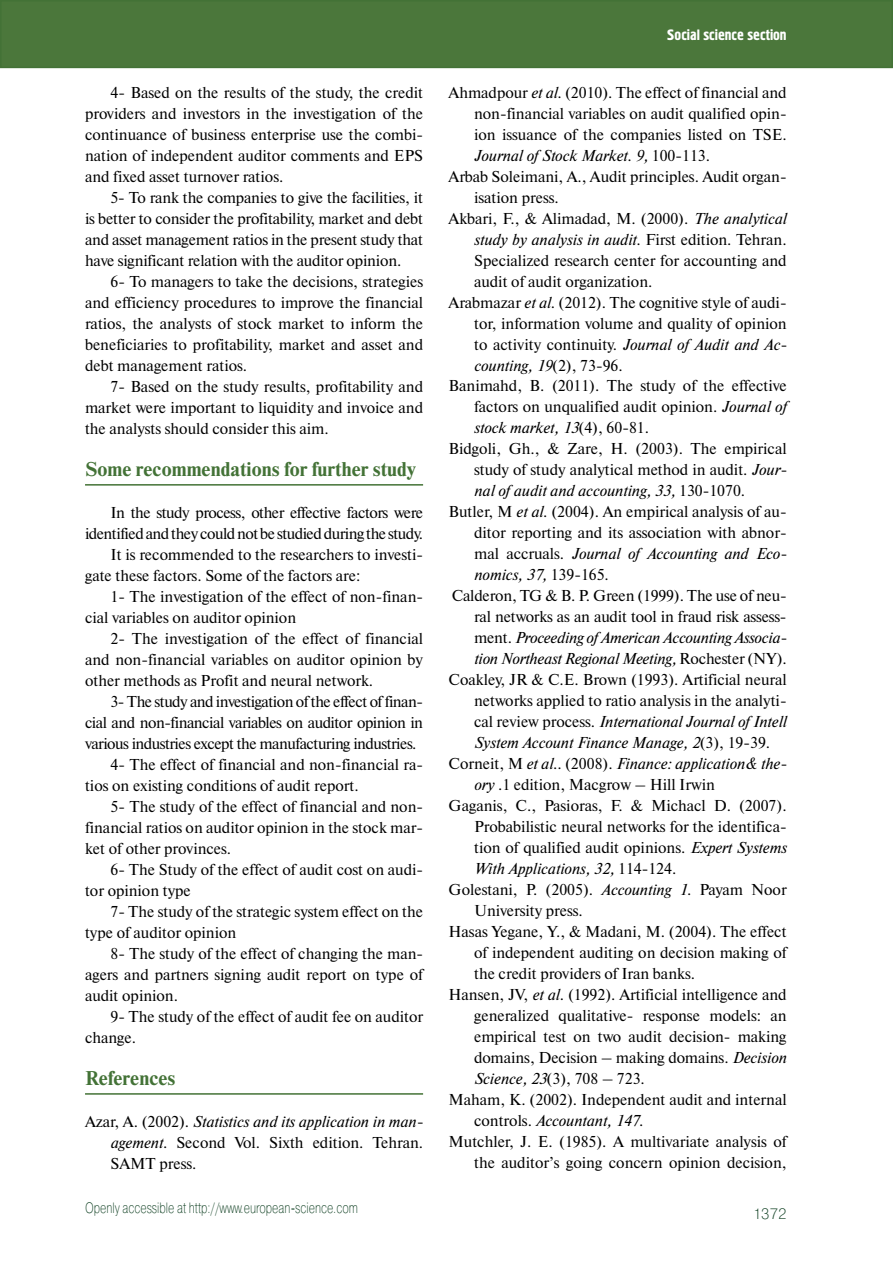
<style>
.page{position:relative;width:893px;height:1263px;background:#fff}
.page>*{position:absolute;margin:0;border:0;box-sizing:border-box;transform-origin:0 0}
.t1{font:700 18.75px "Newton C";color:#437236}
.t2{font:15.75px/21px "Newton C";color:#000;text-align:justify}
.t3{font:italic 15.75px "Newton C";color:#000}
.t4{font:15.75px "Newton C";letter-spacing:-.03em;color:#000}
.t5{font:15px "Pragmatica Light C";color:#0d3e20;scale:.75 1}
.t6{font:15px "Hermes C";color:#fff}
.t7{font:15px "Pragmatica Light C";color:#0d3e20}
.s1{font-style:italic}
.s2{font-style:normal}
</style>
<div class="page">
<div style="left:1px;top:1px;width:891px;height:66px;background:#4b773b"></div>
<div style="left:0;top:0;width:893px;height:68px;border:2px solid #437236"></div>
<hr style="left:85px;top:484px;width:338px;height:2px;background:#437236">
<hr style="left:85px;top:1093px;width:338px;height:2px;background:#437236">
<p class="t2" style="left:85px;top:82px;width:340px;text-indent:26px">4- Based on the results of the study, the credit providers and investors in the investigation of the continuance of business enterprise use the combi&shy;nation of independent auditor comments and EPS and fixed asset turnover ratios.</p>
<p class="t2" style="left:85px;top:187px;width:340px;text-indent:26px">5- To rank the companies to give the facilities, it is better to consider the profitability, market and debt and asset management ratios in the present study that have significant relation with the auditor opinion.</p>
<p class="t2" style="left:85px;top:271px;width:340px;text-indent:26px">6- To managers to take the decisions, strategies and efficiency procedures to improve the financial ratios, the analysts of stock market to inform the beneficiaries to profitability, market and asset and debt management ratios.</p>
<p class="t2" style="left:85px;top:376px;width:340px;text-indent:26px">7- Based on the study results, profitability and market were important to liquidity and invoice and the analysts should consider this aim.</p>
<p class="t1" style="left:85px;top:458px;width:332px">Some recommendations for further study</p>
<p class="t4" style="left:111px;top:504px;width:314px">In the study process, other effective factors were</p>
<p class="t4" style="left:85px;top:525px;width:340px">identified and they could not be studied during the study.</p>
<p class="t2" style="left:111px;top:544px;width:314px">It is recommended to the researchers to investi-</p>
<p class="t2" style="left:85px;top:565px;width:277px">gate these factors. Some of the factors are:</p>
<p class="t2" style="left:111px;top:586px;width:314px">1- The investigation of the effect of non-finan-</p>
<p class="t2" style="left:85px;top:607px;width:213px">cial variables on auditor opinion</p>
<p class="t2" style="left:111px;top:628px;width:314px">2- The investigation of the effect of financial</p>
<p class="t2" style="left:85px;top:649px;width:340px">and non-financial variables on auditor opinion by</p>
<p class="t2" style="left:85px;top:670px;width:290px">other methods as Profit and neural network.</p>
<p class="t4" style="left:111px;top:692px;width:314px">3- The study and investigation of the effect of finan-</p>
<p class="t4" style="left:85px;top:713px;width:340px">cial and non-financial variables on auditor opinion in</p>
<p class="t4" style="left:85px;top:734px;width:333px">various industries except the manufacturing industries.</p>
<p class="t2" style="left:111px;top:754px;width:314px">4- The effect of financial and non-financial ra-</p>
<p class="t2" style="left:85px;top:775px;width:275px">tios on existing conditions of audit report.</p>
<p class="t2" style="left:111px;top:796px;width:314px">5- The study of the effect of financial and non-</p>
<p class="t2" style="left:85px;top:817px;width:340px">financial ratios on auditor opinion in the stock mar-</p>
<p class="t2" style="left:85px;top:838px;width:148px">ket of other provinces.</p>
<p class="t2" style="left:111px;top:859px;width:314px">6- The Study of the effect of audit cost on audi-</p>
<p class="t2" style="left:85px;top:880px;width:107px">tor opinion type</p>
<p class="t2" style="left:111px;top:901px;width:314px">7- The study of the strategic system effect on the</p>
<p class="t2" style="left:85px;top:922px;width:153px">type of auditor opinion</p>
<p class="t2" style="left:111px;top:943px;width:314px">8- The study of the effect of changing the man-</p>
<p class="t2" style="left:85px;top:964px;width:340px">agers and partners signing audit report on type of</p>
<p class="t2" style="left:85px;top:985px;width:94px">audit opinion.</p>
<p class="t2" style="left:111px;top:1006px;width:314px">9- The study of the effect of audit fee on auditor</p>
<p class="t2" style="left:85px;top:1027px;width:53px">change.</p>
<p class="t1" style="left:85px;top:1067px;width:92px">References</p>
<p class="t2" style="left:111px;top:1111px;width:314px;text-indent:-26px">Azar, A. (2002). <span class="s1">Statistics and its application in man&shy;agement.</span> Second Vol. Sixth edition. Tehran.<br>SAMT press.</p>
<p class="t5" style="left:85px;top:1199px;width:365px">Openly accessible at http://www.european-science.com</p>
<p class="t6" style="left:667px;top:26px;width:121px">Social science section</p>
<p class="t2" style="left:449px;top:82px;width:339px">Ahmadpour <span class="s1">et al</span>. (2010). The effect of financial and</p>
<p class="t2" style="left:474px;top:103px;width:314px">non-financial variables on audit qualified opin-</p>
<p class="t2" style="left:474px;top:124px;width:314px">ion issuance of the companies listed on TSE.</p>
<p class="t3" style="left:474px;top:147px;width:237px">Journal of Stock Market. 9, <span class="s2">100-113.</span></p>
<p class="t2" style="left:449px;top:166px;width:340px">Arbab Soleimani, A., Audit principles. Audit organ-</p>
<p class="t2" style="left:474px;top:187px;width:86px">isation press.</p>
<p class="t2" style="left:449px;top:208px;width:340px">Akbari, F., &amp; Alimadad, M. (2000). <span class="s1">The analytical</span></p>
<p class="t3" style="left:474px;top:231px;width:314px">study by analysis in audit<span class="s2">. First edition. Tehran.</span></p>
<p class="t2" style="left:474px;top:250px;width:314px">Specialized research center for accounting and</p>
<p class="t2" style="left:474px;top:271px;width:180px">audit of audit organization.</p>
<p class="t2" style="left:449px;top:292px;width:340px">Arabmazar <span class="s1">et al</span>. (2012). The cognitive style of audi-</p>
<p class="t2" style="left:474px;top:313px;width:314px">tor, information volume and quality of opinion</p>
<p class="t2" style="left:474px;top:334px;width:314px">to activity continuity. <span class="s1">Journal of Audit and Ac-</span></p>
<p class="t3" style="left:474px;top:357px;width:150px">counting, 19<span class="s2">(2), 73-96.</span></p>
<p class="t2" style="left:449px;top:376px;width:339px">Banimahd, B. (2011). The study of the effective</p>
<p class="t2" style="left:474px;top:397px;width:314px">factors on unqualified audit opinion. <span class="s1">Journal of</span></p>
<p class="t3" style="left:474px;top:419px;width:176px">stock market, 13<span class="s2">(4), 60-81.</span></p>
<p class="t2" style="left:449px;top:439px;width:340px">Bidgoli, Gh., &amp; Zare, H. (2003). The empirical</p>
<p class="t2" style="left:474px;top:460px;width:314px">study of study analytical method in audit. <span class="s1">Jour-</span></p>
<p class="t3" style="left:474px;top:482px;width:273px">nal of audit and accounting, 33, <span class="s2">130-1070.</span></p>
<p class="t2" style="left:449px;top:502px;width:340px">Butler, M <span class="s1">et al</span>. (2004). An empirical analysis of au-</p>
<p class="t2" style="left:474px;top:523px;width:314px">ditor reporting and its association with abnor-</p>
<p class="t3" style="left:474px;top:545px;width:314px"><span class="s2">mal accruals.</span> Journal of Accounting and Eco-</p>
<p class="t3" style="left:474px;top:566px;width:136px">nomics, 37, <span class="s2">139-165.</span></p>
<p class="t2" style="left:452px;top:586px;width:336px">Calderon, TG &amp; B. P. Green (1999). The use of neu-</p>
<p class="t2" style="left:474px;top:607px;width:314px">ral networks as an audit tool in fraud risk assess-</p>
<p class="t3" style="left:474px;top:629px;width:314px"><span class="s2">ment.</span> Proceeding of American Accounting Associa-</p>
<p class="t3" style="left:474px;top:650px;width:314px">tion Northeast Regional Meeting, <span class="s2">Rochester (NY).</span></p>
<p class="t2" style="left:449px;top:670px;width:340px">Coakley, JR &amp; C.E. Brown (1993). Artificial neural</p>
<p class="t2" style="left:474px;top:691px;width:314px">networks applied to ratio analysis in the analyti-</p>
<p class="t3" style="left:474px;top:713px;width:314px"><span class="s2">cal review process.</span> International Journal of Intell</p>
<p class="t3" style="left:474px;top:734px;width:298px">System Account Finance Manage, 2<span class="s2">(3), 19-39.</span></p>
<p class="t3" style="left:449px;top:755px;width:340px"><span class="s2">Corneit, M</span> et al<span class="s2">.. (2008).</span> Finance: application&amp; the-</p>
<p class="t2" style="left:474px;top:775px;width:242px"><span class="s1">ory</span> .1 edition, Macgrow – Hill Irwin</p>
<p class="t2" style="left:449px;top:796px;width:340px">Gaganis, C., Pasioras, F. &amp; Michacl D. (2007).</p>
<p class="t2" style="left:474px;top:817px;width:314px">Probabilistic neural networks for the identifica-</p>
<p class="t2" style="left:474px;top:838px;width:314px">tion of qualified audit opinions. <span class="s1">Expert Systems</span></p>
<p class="t3" style="left:474px;top:860px;width:204px">With Applications, 32, <span class="s2">114-124.</span></p>
<p class="t2" style="left:449px;top:879px;width:340px">Golestani, P. (2005). <span class="s1">Accounting 1.</span> Payam Noor</p>
<p class="t2" style="left:474px;top:900px;width:110px">University press.</p>
<p class="t2" style="left:449px;top:921px;width:340px">Hasas Yegane, Y., &amp; Madani, M. (2004). The effect</p>
<p class="t2" style="left:474px;top:942px;width:314px">of independent auditing on decision making of</p>
<p class="t2" style="left:474px;top:963px;width:222px">the credit providers of Iran banks.</p>
<p class="t2" style="left:449px;top:984px;width:340px">Hansen, JV, <span class="s1">et al</span>. (1992). Artificial intelligence and</p>
<p class="t2" style="left:474px;top:1005px;width:314px">generalized qualitative- response models: an</p>
<p class="t2" style="left:474px;top:1026px;width:314px">empirical test on two audit decision- making</p>
<p class="t2" style="left:474px;top:1047px;width:314px">domains, Decision – making domains. <span class="s1">Decision</span></p>
<p class="t2" style="left:474px;top:1068px;width:172px"><span class="s1">Science, 23</span>(3), 708 – 723.</p>
<p class="t2" style="left:449px;top:1089px;width:340px">Maham, K. (2002). Independent audit and internal</p>
<p class="t3" style="left:474px;top:1112px;width:171px"><span class="s2">controls.</span> Accountant, 147<span class="s2">.</span></p>
<p class="t2" style="left:449px;top:1131px;width:340px">Mutchler, J. E. (1985). A multivariate analysis of</p>
<p class="t2" style="left:474px;top:1152px;width:314px">the auditor’s going concern opinion decision,</p>
<p class="t7" style="left:753px;top:1205px;width:35px">1372</p>
</div>
